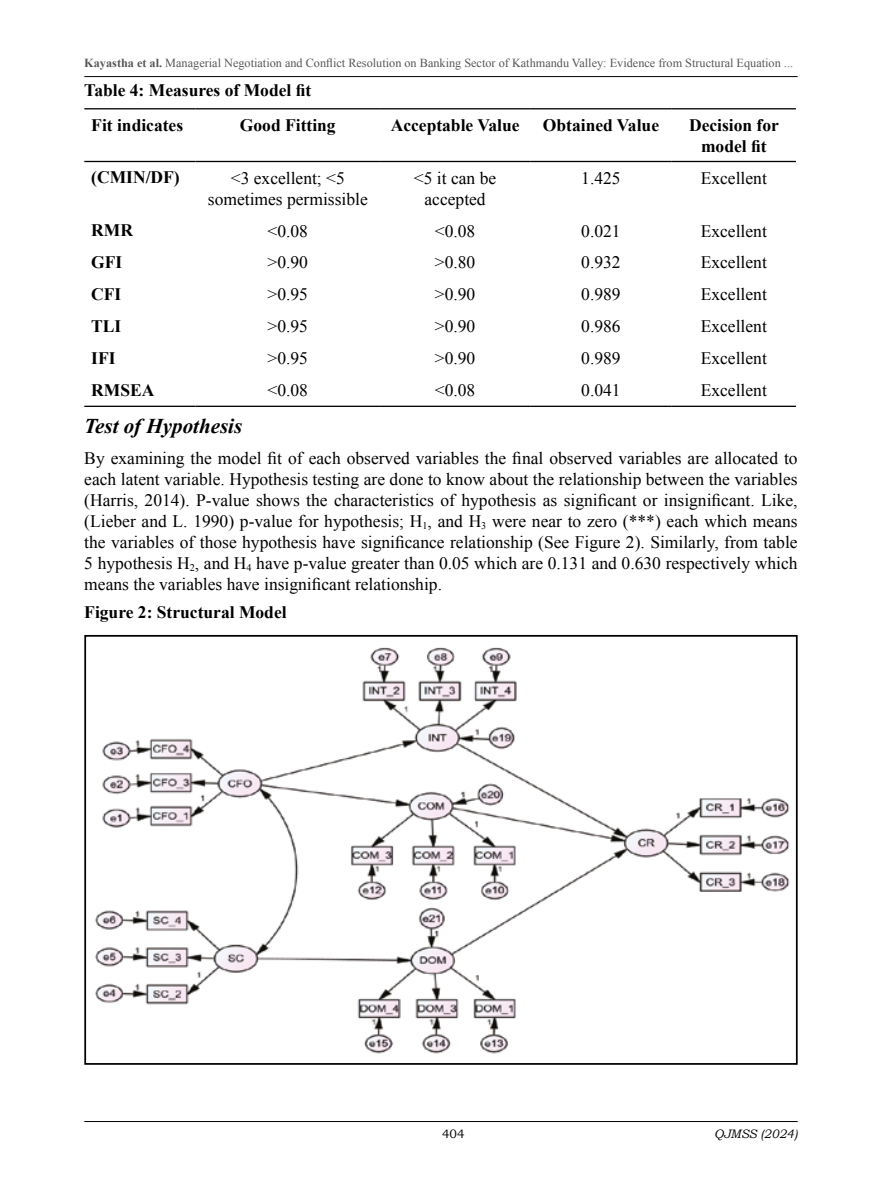
<style>
.page{position:relative;width:882px;height:1197px;background:#fff}
.page>*{position:absolute;margin:0;border:0;box-sizing:border-box;transform-origin:0 0}
.t1{font:italic 700 21px "Times New Roman";color:#000}
.t2{font:17.5px/21px "Times New Roman";color:#000;text-align:center}
.t3{font:700 17.5px/34.5px "Times New Roman";color:#000}
.t4{font:12.25px "Times New Roman";color:#575756}
.t5{font:italic 12.25px "Bookman Old Style";color:#000}
.t6{font:12.25px "Bookman Old Style";color:#000}
.s1{font-weight:700}
</style>
<div class="page">
<hr style="left:84px;top:76px;width:714px;height:1px;background:#000">
<hr style="left:84px;top:1121px;width:714px;height:1px;background:#000">
<hr style="left:84px;top:108px;width:112px;height:1px;background:#000">
<hr style="left:196px;top:108px;width:184px;height:1px;background:#000">
<hr style="left:380px;top:108px;width:150px;height:1px;background:#000">
<hr style="left:530px;top:108px;width:142px;height:1px;background:#000">
<hr style="left:672px;top:108px;width:124px;height:1px;background:#000">
<hr style="left:84px;top:406px;width:112px;height:1px;background:#000">
<hr style="left:196px;top:406px;width:184px;height:1px;background:#000">
<hr style="left:380px;top:406px;width:150px;height:1px;background:#000">
<hr style="left:530px;top:406px;width:142px;height:1px;background:#000">
<hr style="left:672px;top:406px;width:124px;height:1px;background:#000">
<hr style="left:84px;top:161px;width:112px;height:1px;background:#000">
<hr style="left:196px;top:161px;width:184px;height:1px;background:#000">
<hr style="left:380px;top:161px;width:150px;height:1px;background:#000">
<hr style="left:530px;top:161px;width:142px;height:1px;background:#000">
<hr style="left:672px;top:161px;width:124px;height:1px;background:#000">
<img style="left:95px;top:647px;width:694px;height:407px">
<div style="left:84px;top:635px;width:714px;height:430px;border:2px solid #000"></div>
<p class="t4" style="left:84px;top:55px;width:710px"><span class="s1">Kayastha et al.</span> Managerial Negotiation and Conflict Resolution on Banking Sector of Kathmandu Valley: Evidence from Structural Equation ...</p>
<p class="t3" style="left:91px;top:73px;width:222px;text-indent:-7px">Table 4: Measures of Model fit<br>Fit indicates</p>
<p class="t3" style="left:240px;top:107px;width:97px">Good Fitting</p>
<p class="t3" style="left:391px;top:107px;width:130px">Acceptable Value</p>
<p class="t3" style="left:543px;top:107px;width:118px">Obtained Value</p>
<p class="t3" style="left:689px;top:114px;width:91px;line-height:21px;text-align:center">Decision for model fit</p>
<p class="t3" style="left:91px;top:160px;width:90px">(CMIN/DF)</p>
<p class="t2" style="left:208px;top:167px;width:161px">&lt;3 excellent; &lt;5 sometimes permissible</p>
<p class="t2" style="left:414px;top:167px;width:84px">&lt;5 it can be accepted</p>
<p class="t2" style="left:581px;top:167px;width:41px">1.425</p>
<p class="t2" style="left:701px;top:167px;width:68px">Excellent</p>
<p class="t3" style="left:91px;top:213px;width:43px">RMR</p>
<p class="t2" style="left:268px;top:220px;width:42px">&lt;0.08</p>
<p class="t2" style="left:435px;top:220px;width:42px">&lt;0.08</p>
<p class="t2" style="left:581px;top:220px;width:41px">0.021</p>
<p class="t2" style="left:701px;top:220px;width:68px">Excellent</p>
<p class="t3" style="left:91px;top:245px;width:33px">GFI</p>
<p class="t2" style="left:268px;top:252px;width:42px">&gt;0.90</p>
<p class="t2" style="left:435px;top:252px;width:42px">&gt;0.80</p>
<p class="t2" style="left:581px;top:252px;width:41px">0.932</p>
<p class="t2" style="left:701px;top:252px;width:68px">Excellent</p>
<p class="t3" style="left:91px;top:277px;width:32px">CFI</p>
<p class="t2" style="left:268px;top:284px;width:42px">&gt;0.95</p>
<p class="t2" style="left:435px;top:284px;width:42px">&gt;0.90</p>
<p class="t2" style="left:581px;top:284px;width:41px">0.989</p>
<p class="t2" style="left:701px;top:284px;width:68px">Excellent</p>
<p class="t3" style="left:91px;top:309px;width:32px">TLI</p>
<p class="t2" style="left:268px;top:316px;width:42px">&gt;0.95</p>
<p class="t2" style="left:435px;top:316px;width:42px">&gt;0.90</p>
<p class="t2" style="left:581px;top:316px;width:41px">0.986</p>
<p class="t2" style="left:701px;top:316px;width:68px">Excellent</p>
<p class="t3" style="left:91px;top:341px;width:26px">IFI</p>
<p class="t2" style="left:268px;top:348px;width:42px">&gt;0.95</p>
<p class="t2" style="left:435px;top:348px;width:42px">&gt;0.90</p>
<p class="t2" style="left:581px;top:348px;width:41px">0.989</p>
<p class="t2" style="left:701px;top:348px;width:68px">Excellent</p>
<p class="t3" style="left:91px;top:373px;width:65px">RMSEA</p>
<p class="t2" style="left:268px;top:380px;width:42px">&lt;0.08</p>
<p class="t2" style="left:435px;top:380px;width:42px">&lt;0.08</p>
<p class="t2" style="left:581px;top:380px;width:41px">0.041</p>
<p class="t2" style="left:701px;top:380px;width:68px">Excellent</p>
<p class="t1" style="left:84px;top:411px;width:159px">Test of Hypothesis</p>
<p class="t2" style="left:84px;top:447px;width:715px;text-align:justify">By examining the model fit of each observed variables the final observed variables are allocated to each latent variable. Hypothesis testing are done to know about the relationship between the variables (Harris, 2014). P-value shows the characteristics of hypothesis as significant or insignificant. Like, (Lieber and L. 1990) p-value for hypothesis; H<sub>1</sub>, and H<sub>3</sub> were near to zero (***) each which means the variables of those hypothesis have significance relationship (See Figure 2). Similarly, from table 5 hypothesis H<sub>2</sub>, and H<sub>4</sub> have p-value greater than 0.05 which are 0.131 and 0.630 respectively which means the variables have insignificant relationship.</p>
<p class="t3" style="left:84px;top:594px;width:204px">Figure 2: Structural Model</p>
<p class="t6" style="left:442px;top:1126px;width:24px">404</p>
<p class="t5" style="left:714px;top:1126px;width:85px">QJMSS (2024)</p>
</div>
